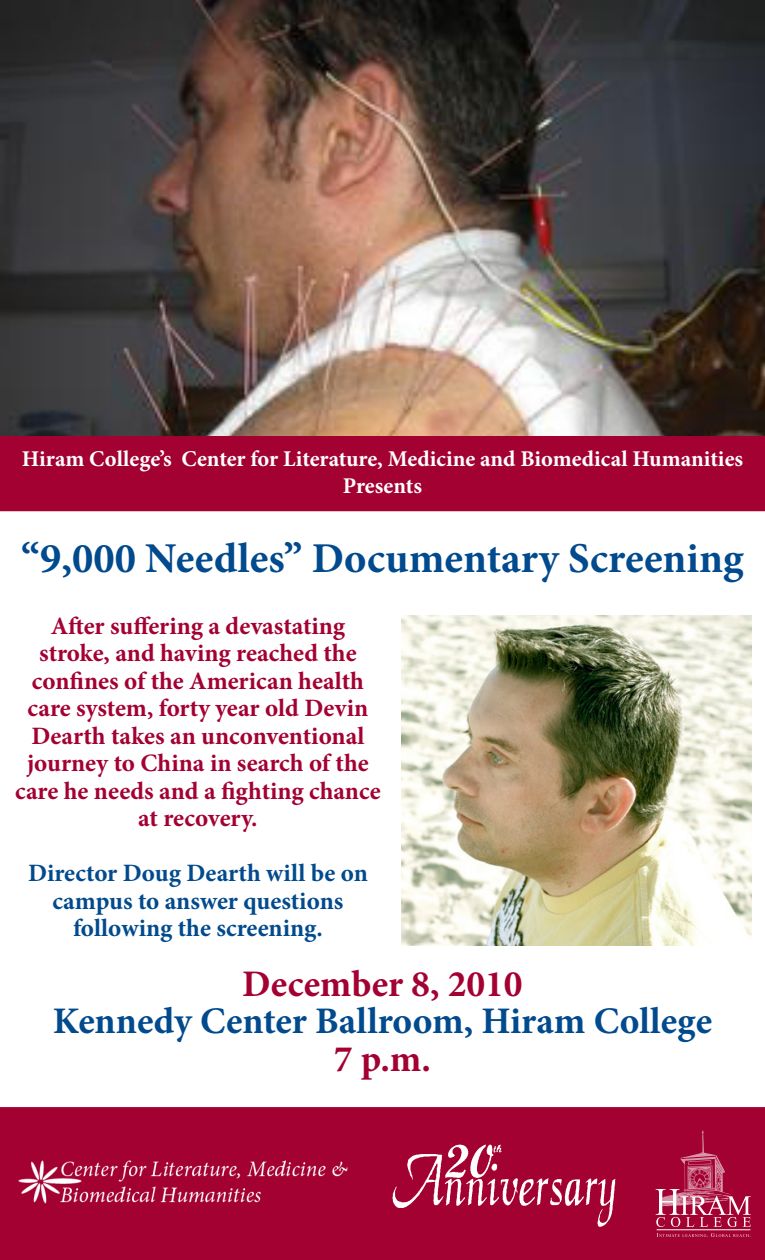
<style>
.page{position:relative;width:765px;height:1260px;background:#fff}
.page>*{position:absolute;margin:0;border:0;box-sizing:border-box;transform-origin:0 0}
.t1{font:700 42.5px "Minion Pro";color:#004a8d}
.t2{font:700 37.5px "Minion Pro";color:#004a8d}
.t3{font:700 37.5px "Minion Pro";color:#a40133}
.t4{font:700 25px/27.5px "Minion Pro";color:#a40133;text-align:center}
.t5{font:700 25px/27.5px "Minion Pro";color:#004a8d;text-align:center}
.t6{font:700 22.5px/27px "Minion Pro";color:#fff;text-align:center}
</style>
<div class="page">
<div style="left:1px;top:1108px;width:763px;height:151px;background:#a40133"></div>
<div style="left:0;top:1107px;width:765px;height:153px;border:1px solid #a40133"></div>
<div style="left:1px;top:432px;width:763px;height:79px;background:#a40133"></div>
<svg style="left:656px;top:1130px;width:95px;height:97px"></svg>
<svg style="left:657px;top:1233px;width:94px;height:4px"></svg>
<hr style="left:657px;top:1230px;width:93px;height:1px;background:#fff">
<img style="left:18px;top:1160px;width:330px;height:44px">
<img style="left:392px;top:1144px;width:224px;height:83px">
<img style="left:401px;top:616px;width:351px;height:330px">
<img style="left:0;top:0;width:765px;height:436px">
<p class="t6" style="left:22px;top:445px;width:723px">Hiram College’s Center for Literature, Medicine and Biomedical Humanities<br>Presents</p>
<p class="t1" style="left:21px;top:529px;width:724px">“9,000 Needles” Documentary Screening</p>
<p class="t4" style="left:15px;top:612px;width:367px">After suffering a devastating stroke, and having reached the confines of the American health care system, forty year old Devin<br>Dearth takes an unconventional journey to China in search of the care he needs and a fighting chance at recovery.</p>
<p class="t5" style="left:28px;top:859px;width:341px">Director Doug Dearth will be on campus to answer questions</p>
<p class="t5" style="left:73px;top:914px;width:251px">following the screening.</p>
<p class="t3" style="left:242px;top:957px;width:282px">December 8, 2010</p>
<p class="t2" style="left:53px;top:995px;width:661px">Kennedy Center Ballroom, Hiram College</p>
<p class="t3" style="left:334px;top:1032px;width:99px">7 p.m.</p>
</div>
